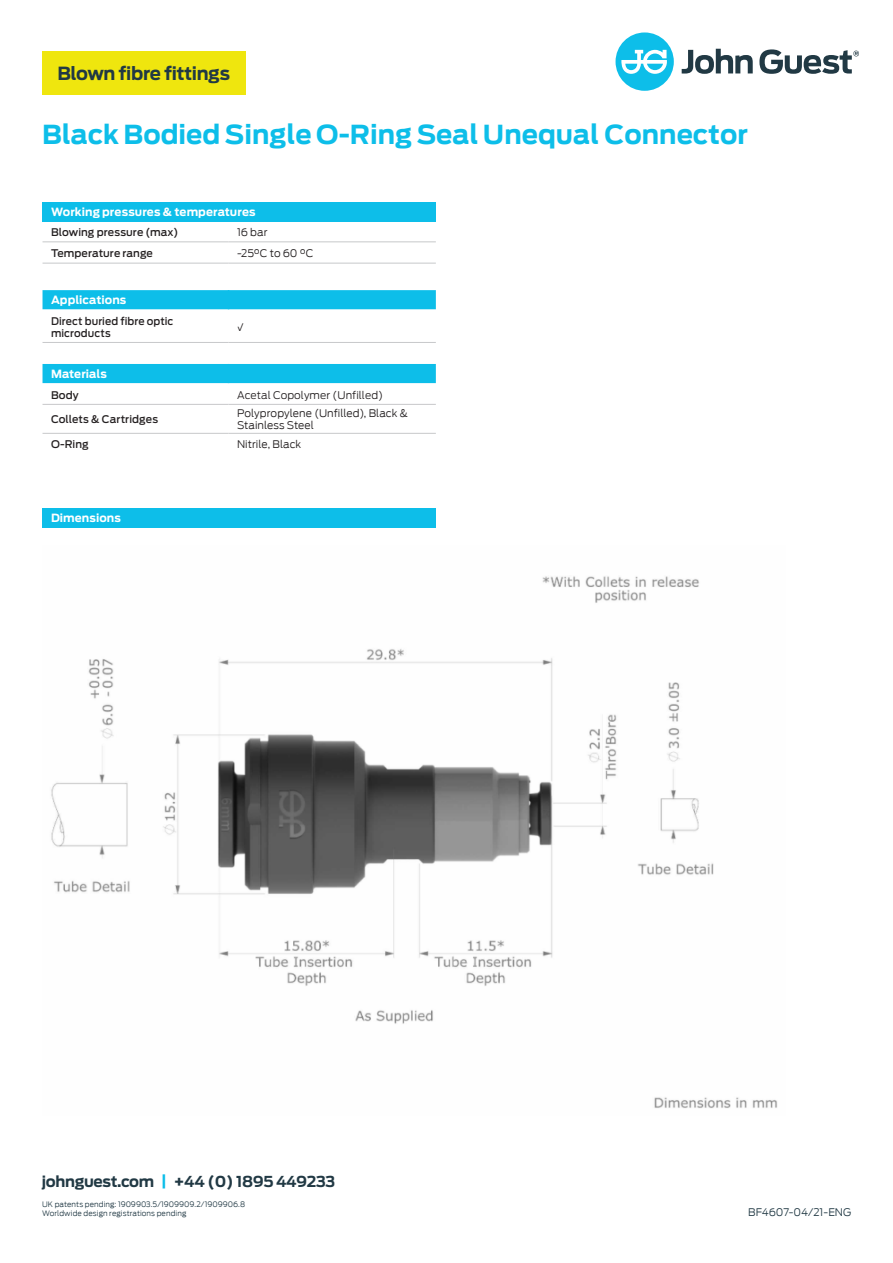
<style>
.page{position:relative;width:893px;height:1263px;background:#fff}
.page>*{position:absolute;margin:0;border:0;box-sizing:border-box;transform-origin:0 0}
.t1{font:700 26.25px "Antenna";color:#0dbee9}
.t2{font:700 18px "Antenna";letter-spacing:-.025em;color:#213944}
.t3{font:700 15px "Antenna";letter-spacing:-.02em;color:#213944}
._04_Table_Header_Whi{font:700 11.25px "Antenna";letter-spacing:.005em;color:#fff}
._06_Table_Body{font:500 10.5px/12.6px "Antenna";letter-spacing:.005em;color:#231f20}
._06_Table_Body-2{font:300 10.5px "Antenna";letter-spacing:.005em;color:#231f20}
._08_Bulleted_Body_Da{font:300 10.5px "Antenna";letter-spacing:-.005em;color:#231f20}
._09_Code_Dark-Blue{font:300 10.5px "Antenna";letter-spacing:-.01em;color:#213944}
._07_Body_Dark-Blue{font:300 7.5px/9.8px "Antenna";color:#213944}
.s1{color:#0dbee9}
</style>
<div class="page">
<div style="left:615px;top:32px;width:59px;height:59px;background:#0dbee9;border-radius:50%"></div>
<svg style="left:621px;top:50px;width:46px;height:24px"></svg>
<svg style="left:682px;top:49px;width:177px;height:25px"></svg>
<div style="left:43px;top:51px;width:203px;height:43px;background:#efe60e"></div>
<div style="left:43px;top:290px;width:393px;height:19px;background:#0dbee9"></div>
<hr style="left:229px;top:342px;width:207px;height:1px;background:#c7c8ca">
<hr style="left:43px;top:342px;width:186px;height:1px;background:#c7c8ca">
<div style="left:43px;top:364px;width:393px;height:19px;background:#0dbee9"></div>
<hr style="left:229px;top:404px;width:207px;height:1px;background:#c7c8ca">
<hr style="left:229px;top:433px;width:207px;height:1px;background:#c7c8ca">
<hr style="left:43px;top:404px;width:186px;height:1px;background:#c7c8ca">
<hr style="left:43px;top:433px;width:186px;height:1px;background:#c7c8ca">
<div style="left:43px;top:508px;width:393px;height:20px;background:#0dbee9"></div>
<hr style="left:229px;top:242px;width:207px;height:1px;background:#c7c8ca">
<hr style="left:229px;top:263px;width:207px;height:1px;background:#c7c8ca">
<hr style="left:43px;top:242px;width:186px;height:1px;background:#c7c8ca">
<hr style="left:43px;top:263px;width:186px;height:1px;background:#c7c8ca">
<div style="left:43px;top:202px;width:393px;height:20px;background:#0dbee9"></div>
<img style="left:51px;top:576px;width:727px;height:532px">
<h2 class="t2" style="left:57px;top:63px;width:174px">Blown fibre fittings</h2>
<h1 class="t1" style="left:42px;top:123px;width:708px">Black Bodied Single O-Ring Seal Unequal Connector</h1>
<p class="_04_Table_Header_Whi" style="left:51px;top:205px;width:206px">Working pressures &amp; temperatures</p>
<p class="_06_Table_Body" style="left:51px;top:226px;width:129px">Blowing pressure (max)</p>
<p class="_08_Bulleted_Body_Da" style="left:237px;top:227px;width:32px">16 bar</p>
<p class="_06_Table_Body" style="left:51px;top:247px;width:103px">Temperature range</p>
<p class="_08_Bulleted_Body_Da" style="left:237px;top:247px;width:78px">-25°C to 60 °C</p>
<p class="_04_Table_Header_Whi" style="left:51px;top:293px;width:77px">Applications</p>
<p class="_06_Table_Body" style="left:51px;top:315px;width:124px">Direct buried fibre optic microducts</p>
<p class="_08_Bulleted_Body_Da" style="left:237px;top:321px;width:8px">√</p>
<p class="_04_Table_Header_Whi" style="left:51px;top:367px;width:57px">Materials</p>
<p class="_06_Table_Body" style="left:51px;top:389px;width:29px">Body</p>
<p class="_06_Table_Body-2" style="left:237px;top:389px;width:148px">Acetal Copolymer (Unfilled)</p>
<p class="_06_Table_Body" style="left:51px;top:413px;width:109px">Collets &amp; Cartridges</p>
<p class="_06_Table_Body-2" style="left:237px;top:407px;width:172px">Polypropylene (Unfilled), Black &amp;</p>
<p class="_06_Table_Body-2" style="left:237px;top:419px;width:78px">Stainless Steel</p>
<p class="_06_Table_Body" style="left:51px;top:438px;width:39px">O-Ring</p>
<p class="_06_Table_Body-2" style="left:237px;top:438px;width:66px">Nitrile, Black</p>
<p class="_04_Table_Header_Whi" style="left:51px;top:511px;width:71px">Dimensions</p>
<h3 class="t3" style="left:42px;top:1173px;width:295px">johnguest.com <span class="s1">|</span> +44 (0) 1895 449233</h3>
<p class="_07_Body_Dark-Blue" style="left:42px;top:1199px;width:205px">UK patents pending: 1909903.5/1909909.2/1909906.8<br>Worldwide design registrations pending</p>
<p class="_07_Body_Dark-Blue" style="left:116px;top:1199px;width:129px">1909903.5/1909909.2/1909906.8</p>
<p class="_09_Code_Dark-Blue" style="left:748px;top:1206px;width:105px">BF4607-04/21-ENG</p>
</div>
